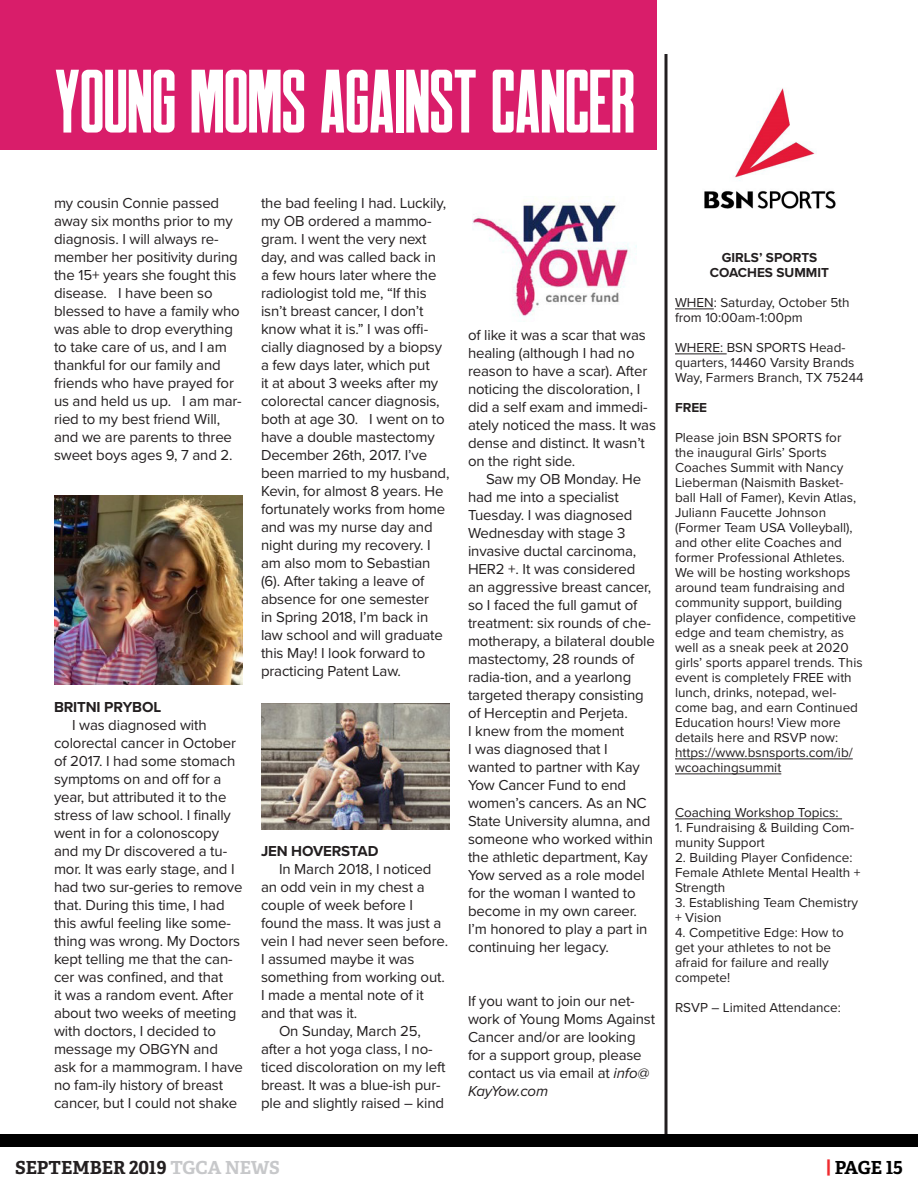
<style>
.page{position:relative;width:918px;height:1188px;background:#fff}
.page>*{position:absolute;margin:0;border:0;box-sizing:border-box;transform-origin:0 0}
.t1{font:90px "Robinson";letter-spacing:-.01em;color:#fff}
.t2{font:700 18px "Adelle PE";color:#231f20}
.t3{font:700 18px "Adelle PE";letter-spacing:-.015em;color:#000}
.t4{font:15px/18px "Proxima Nova";letter-spacing:-.01em;color:#231f20}
.t5{font:700 15px "Proxima Nova";letter-spacing:-.01em;color:#231f20}
.t6{font:13.5px/15px "Proxima Nova";color:#231f20}
.t7{font:700 13.5px "Proxima Nova";color:#231f20}
.s1{font-style:italic}
.s2{color:#c7c8ca}
.s3{color:#ef2b2f}
</style>
<div class="page">
<div style="left:0;top:1134px;width:918px;height:13px;background:#000"></div>
<div style="left:0;top:0;width:657px;height:149px;background:#d91d6a"></div>
<img style="left:472px;top:200px;width:165px;height:117px">
<img style="left:261px;top:704px;width:189px;height:126px">
<img style="left:54px;top:495px;width:189px;height:189px">
<hr style="left:675px;top:309px;width:39px;height:1px;background:#231f20">
<hr style="left:675px;top:354px;width:52px;height:1px;background:#231f20">
<hr style="left:675px;top:759px;width:178px;height:1px;background:#231f20">
<hr style="left:675px;top:774px;width:106px;height:1px;background:#231f20">
<hr style="left:675px;top:819px;width:167px;height:1px;background:#231f20">
<img style="left:704px;top:88px;width:132px;height:121px">
<svg style="left:664px;top:54px;width:4px;height:1080px;background:#595657"></svg>
<p class="t1" style="left:54px;top:57px;width:583px">YOUNG MOMS AGAINST CANCER</p>
<p class="t4" style="left:54px;top:194px;width:189px">my cousin Connie passed away six months prior to my diagnosis. I will always re&shy;member her positivity during the 15+ years she fought this disease. I have been so blessed to have a family who was able to drop everything to take care of us, and I am thankful for our family and friends who have prayed for us and held us up. I am mar&shy;ried to my best friend Will, and we are parents to three sweet boys ages 9, 7 and 2.</p>
<p class="t5" style="left:54px;top:696px;width:109px">BRITNI PRYBOL</p>
<p class="t4" style="left:54px;top:716px;width:191px;text-indent:18px">I was diagnosed with colorectal cancer in October of 2017. I had some stomach symptoms on and off for a year, but attributed it to the stress of law school. I finally went in for a colonoscopy and my Dr discovered a tu&shy;mor. It was early stage, and I had two sur-geries to remove that. During this time, I had this awful feeling like some&shy;thing was wrong. My Doctors kept telling me that the can&shy;cer was confined, and that<br>it was a random event. After about two weeks of meeting with doctors, I decided to message my OBGYN and ask for a mammogram. I have no fam-ily history of breast cancer, but I could not shake</p>
<p class="t4" style="left:261px;top:194px;width:190px">the bad feeling I had. Luckily, my OB ordered a mammo&shy;gram. I went the very next day, and was called back in<br>a few hours later where the radiologist told me, “If this isn’t breast cancer, I don’t know what it is.” I was offi&shy;cially diagnosed by a biopsy a few days later, which put<br>it at about 3 weeks after my colorectal cancer diagnosis, both at age 30. I went on to have a double mastectomy<br>December 26th, 2017. I’ve been married to my husband,<br>Kevin, for almost 8 years. He fortunately works from home and was my nurse day and night during my recovery. I am also mom to Sebastian (6). After taking a leave of absence for one semester<br>in Spring 2018, I’m back in law school and will graduate this May! I look forward to practicing Patent Law.</p>
<p class="t5" style="left:261px;top:840px;width:119px">JEN HOVERSTAD</p>
<p class="t4" style="left:261px;top:860px;width:189px;text-indent:18px">In March 2018, I noticed an odd vein in my chest a couple of week before I found the mass. It was just a vein I had never seen before.<br>I assumed maybe it was something from working out.<br>I made a mental note of it and that was it.</p>
<p class="t4" style="left:261px;top:1022px;width:186px;text-indent:18px">On Sunday, March 25, after a hot yoga class, I no&shy;ticed discoloration on my left breast. It was a blue-ish pur&shy;ple and slightly raised – kind</p>
<p class="t4" style="left:468px;top:326px;width:190px">of like it was a scar that was healing (although I had no reason to have a scar). After noticing the discoloration, I did a self exam and immedi&shy;ately noticed the mass. It was dense and distinct. It wasn’t on the right side.</p>
<p class="t4" style="left:468px;top:470px;width:188px;text-indent:18px">Saw my OB Monday. He had me into a specialist<br>Tuesday. I was diagnosed<br>Wednesday with stage 3 invasive ductal carcinoma,<br>HER2 +. It was considered an aggressive breast cancer, so I faced the full gamut of treatment: six rounds of che&shy;motherapy, a bilateral double mastectomy, 28 rounds of radia-tion, and a yearlong targeted therapy consisting of Herceptin and Perjeta.</p>
<p class="t4" style="left:468px;top:722px;width:186px">I knew from the moment<br>I was diagnosed that I wanted to partner with Kay<br>Yow Cancer Fund to end women’s cancers. As an NC<br>State University alumna, and someone who worked within the athletic department, Kay<br>Yow served as a role model for the woman I wanted to become in my own career.<br>I’m honored to play a part in continuing her legacy.</p>
<p class="t4" style="left:468px;top:992px;width:189px">If you want to join our net&shy;work of Young Moms Against<br>Cancer and/or are looking for a support group, please contact us via email at <span class="s1">info@<br>KayYow.com</span></p>
<p class="t7" style="left:722px;top:247px;width:97px">GIRLS’ SPORTS</p>
<p class="t7" style="left:710px;top:262px;width:121px">COACHES SUMMIT</p>
<p class="t6" style="left:675px;top:294px;width:176px">WHEN: Saturday, October 5th from 10:00am-1:00pm</p>
<p class="t6" style="left:675px;top:339px;width:190px">WHERE: BSN SPORTS Head&shy;quarters, 14460 Varsity Brands<br>Way, Farmers Branch, TX 75244</p>
<p class="t7" style="left:675px;top:397px;width:34px">FREE</p>
<p class="t6" style="left:675px;top:429px;width:189px">Please join BSN SPORTS for the inaugural Girls’ Sports<br>Coaches Summit with Nancy<br>Lieberman (Naismith Basket&shy;ball Hall of Famer), Kevin Atlas,<br>Juliann Faucette Johnson (Former Team USA Volleyball), and other elite Coaches and former Professional Athletes.<br>We will be hosting workshops around team fundraising and community support, building player confidence, competitive edge and team chemistry, as well as a sneak peek at 2020 girls’ sports apparel trends. This event is completely FREE with lunch, drinks, notepad, wel&shy;come bag, and earn Continued<br>Education hours! View more details here and RSVP now: https://www.bsnsports.com/ib/ wcoachingsummit</p>
<p class="t6" style="left:675px;top:804px;width:165px">Coaching Workshop Topics:</p>
<p class="t6" style="left:675px;top:819px;width:181px">1. Fundraising &amp; Building Com&shy;munity Support</p>
<p class="t6" style="left:675px;top:849px;width:187px">2. Building Player Confidence:<br>Female Athlete Mental Health +<br>Strength</p>
<p class="t6" style="left:675px;top:894px;width:185px">3. Establishing Team Chemistry + Vision</p>
<p class="t6" style="left:675px;top:924px;width:170px">4. Competitive Edge: How to get your athletes to not be afraid for failure and really compete!</p>
<p class="t6" style="left:675px;top:999px;width:167px">RSVP – Limited Attendance:</p>
<p class="t2" style="left:15px;top:1154px;width:266px">SEPTEMBER 2019 <span class="s2">TGCA NEWS</span></p>
<p class="t3" style="left:826px;top:1154px;width:78px"><span class="s3">|</span> PAGE 15</p>
</div>
